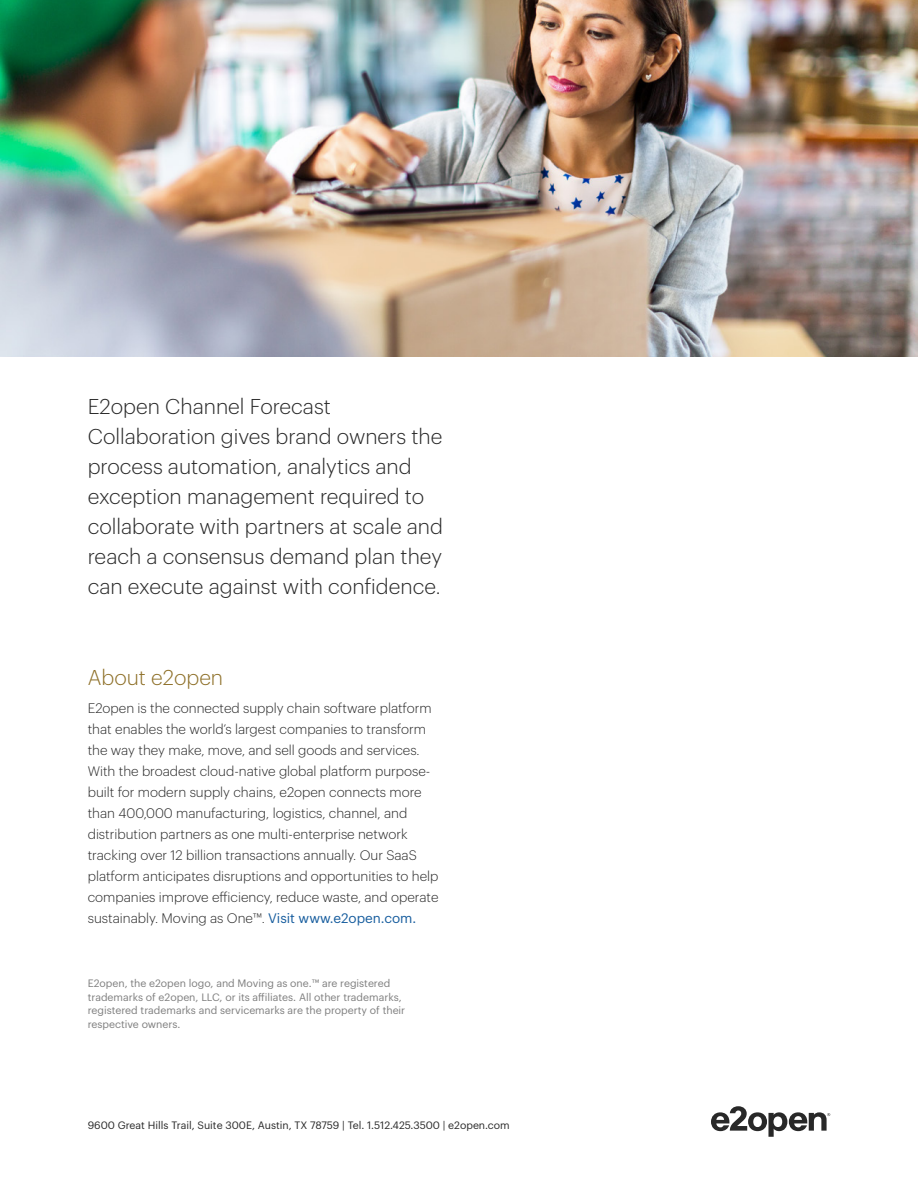
<style>
.page{position:relative;width:918px;height:1188px;background:#fff}
.page>*{position:absolute;margin:0;border:0;box-sizing:border-box;transform-origin:0 0}
.Lead_Paragraph{font:300 21px/30px "Graphik";color:#282828}
.t1{font:300 21px "Graphik";color:#8e7029}
.t2{font:300 13.5px/21px "Graphik";color:#282828}
.t3{font:10.5px/13.5px "Graphik";color:#7e7e7e}
.t4{font:10.5px "Graphik";color:#282828}
.s1{font-weight:400;color:#175d9e}
</style>
<div class="page">
<svg style="left:711px;top:1106px;width:119px;height:31px"></svg>
<img style="left:0;top:0;width:918px;height:356px">
<p class="Lead_Paragraph" style="left:88px;top:390px;width:357px">E2open Channel Forecast Collaboration gives brand owners the process automation, analytics and exception management required to collaborate with partners at scale and reach a consensus demand plan they can execute against with confidence.</p>
<h2 class="t1" style="left:88px;top:662px;width:137px">About e2open</h2>
<p class="t2" style="left:88px;top:696px;width:352px">E2open is the connected supply chain software platform that enables the world’s largest companies to transform the way they make, move, and sell goods and services.<br>With the broadest cloud-native global platform purpose&shy;built for modern supply chains, e2open connects more than 400,000 manufacturing, logistics, channel, and distribution partners as one multi-enterprise network tracking over 12 billion transactions annually. Our SaaS platform anticipates disruptions and opportunities to help companies improve efficiency, reduce waste, and operate sustainably. Moving as One™. <span class="s1">Visit www.e2open.com.</span></p>
<p class="t3" style="left:88px;top:976px;width:319px">E2open, the e2open logo, and Moving as one.™ are registered trademarks of e2open, LLC, or its affiliates. All other trademarks, registered trademarks and servicemarks are the property of their respective owners.</p>
<p class="t4" style="left:88px;top:1118px;width:424px">9600 Great Hills Trail, Suite 300E, Austin, TX 78759 | Tel. 1.512.425.3500 | e2open.com</p>
</div>
